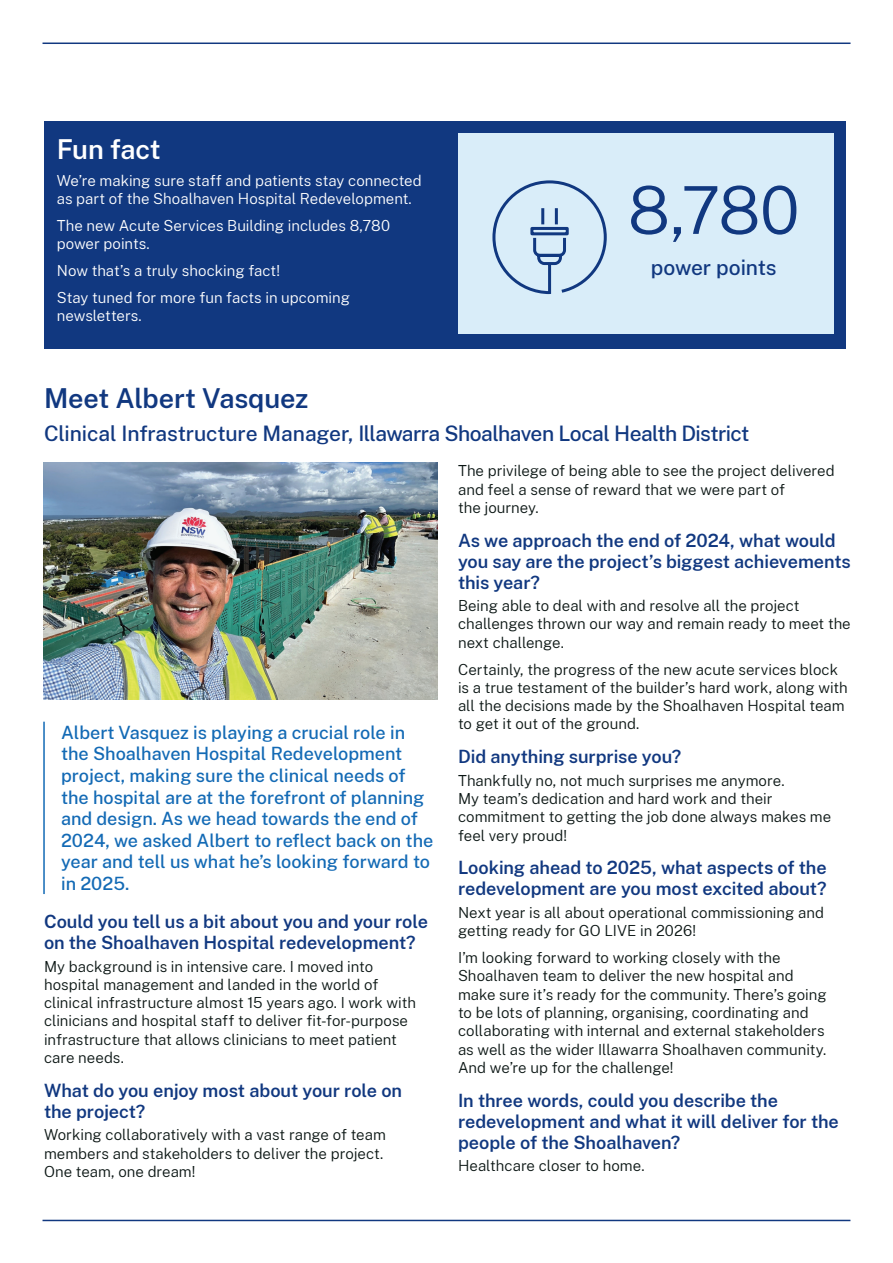
<style>
.page{position:relative;width:893px;height:1263px;background:#fff}
.page>*{position:absolute;margin:0;border:0;box-sizing:border-box;transform-origin:0 0}
.t1{font:300 66px "Public Sans";color:#113880}
.t2{font:600 27px "Public Sans";letter-spacing:-.005em;color:#113880}
.t3{font:600 27px "Public Sans";letter-spacing:-.015em;color:#fff}
.t4{font:500 21px "Public Sans";letter-spacing:-.02em;color:#113880}
.t5{font:600 18px/21px "Public Sans";letter-spacing:-.005em;color:#113880}
.t6{font:500 18px/21.6px "Public Sans";color:#136ab5}
.t7{font:300 15px/18.3px "Public Sans";color:#0b1614}
.t8{font:300 15px/18.3px "Public Sans";color:#fff}
</style>
<div class="page">
<hr style="left:43px;top:43px;width:807px;height:1px;background:#113880">
<hr style="left:43px;top:1220px;width:807px;height:1px;background:#113880">
<hr style="left:43px;top:722px;width:2px;height:172px;background:#136ab5">
<img style="left:44px;top:463px;width:394px;height:237px">
<div style="left:44px;top:121px;width:802px;height:227px;background:#113880"></div>
<div style="left:458px;top:133px;width:375px;height:201px;background:#d9edf9"></div>
<svg style="left:492px;top:180px;width:115px;height:115px"></svg>
<h2 class="t3" style="left:57px;top:130px;width:106px">Fun fact</h2>
<p class="t8" style="left:57px;top:171px;width:366px">We’re making sure staff and patients stay connected as part of the Shoalhaven Hospital Redevelopment.</p>
<p class="t8" style="left:57px;top:216px;width:335px">The new Acute Services Building includes 8,780 power points.</p>
<p class="t8" style="left:57px;top:257px;width:295px;line-height:26.8px">Now that’s a truly shocking fact!<br>Stay tuned for more fun facts in upcoming</p>
<p class="t8" style="left:57px;top:306px;width:87px">newsletters.</p>
<h1 class="t1" style="left:628px;top:164px;width:173px">8,780</h1>
<h3 class="t4" style="left:651px;top:252px;width:127px">power points</h3>
<h2 class="t2" style="left:44px;top:379px;width:266px">Meet Albert Vasquez</h2>
<h3 class="t4" style="left:44px;top:418px;width:707px">Clinical Infrastructure Manager, Illawarra Shoalhaven Local Health District</h3>
<p class="t6" style="left:61px;top:720px;width:374px">Albert Vasquez is playing a crucial role in the Shoalhaven Hospital Redevelopment project, making sure the clinical needs of the hospital are at the forefront of planning and design. As we head towards the end of 2024, we asked Albert to reflect back on the year and tell us what he’s looking forward to in 2025.</p>
<p class="t5" style="left:44px;top:910px;width:385px">Could you tell us a bit about you and your role on the Shoalhaven Hospital redevelopment?</p>
<p class="t7" style="left:44px;top:956px;width:373px">My background is in intensive care. I moved into hospital management and landed in the world of clinical infrastructure almost 15 years ago. I work with clinicians and hospital staff to deliver fit-for-purpose infrastructure that allows clinicians to meet patient care needs.</p>
<p class="t5" style="left:44px;top:1079px;width:360px">What do you enjoy most about your role on the project?</p>
<p class="t7" style="left:44px;top:1125px;width:343px">Working collaboratively with a vast range of team members and stakeholders to deliver the project.<br>One team, one dream!</p>
<p class="t7" style="left:458px;top:461px;width:378px">The privilege of being able to see the project delivered and feel a sense of reward that we were part of<br>the journey.</p>
<p class="t5" style="left:458px;top:528px;width:394px">As we approach the end of 2024, what would you say are the project’s biggest achievements this year?</p>
<p class="t7" style="left:458px;top:596px;width:394px">Being able to deal with and resolve all the project challenges thrown our way and remain ready to meet the next challenge.</p>
<p class="t7" style="left:458px;top:659px;width:391px">Certainly, the progress of the new acute services block is a true testament of the builder’s hard work, along with all the decisions made by the Shoalhaven Hospital team to get it out of the ground.</p>
<p class="t5" style="left:458px;top:745px;width:225px">Did anything surprise you?</p>
<p class="t7" style="left:458px;top:770px;width:375px">Thankfully no, not much surprises me anymore.<br>My team’s dedication and hard work and their commitment to getting the job done always makes me feel very proud!</p>
<p class="t5" style="left:458px;top:856px;width:370px">Looking ahead to 2025, what aspects of the redevelopment are you most excited about?</p>
<p class="t7" style="left:458px;top:903px;width:367px">Next year is all about operational commissioning and getting ready for GO LIVE in 2026!</p>
<p class="t7" style="left:458px;top:948px;width:370px">I’m looking forward to working closely with the Shoalhaven team to deliver the new hospital and make sure it’s ready for the community. There’s going to be lots of planning, organising, coordinating and collaborating with internal and external stakeholders as well as the wider Illawarra Shoalhaven community.<br>And we’re up for the challenge!</p>
<p class="t5" style="left:458px;top:1088px;width:382px">In three words, could you describe the redevelopment and what it will deliver for the people of the Shoalhaven?</p>
<p class="t7" style="left:458px;top:1156px;width:188px">Healthcare closer to home.</p>
</div>
